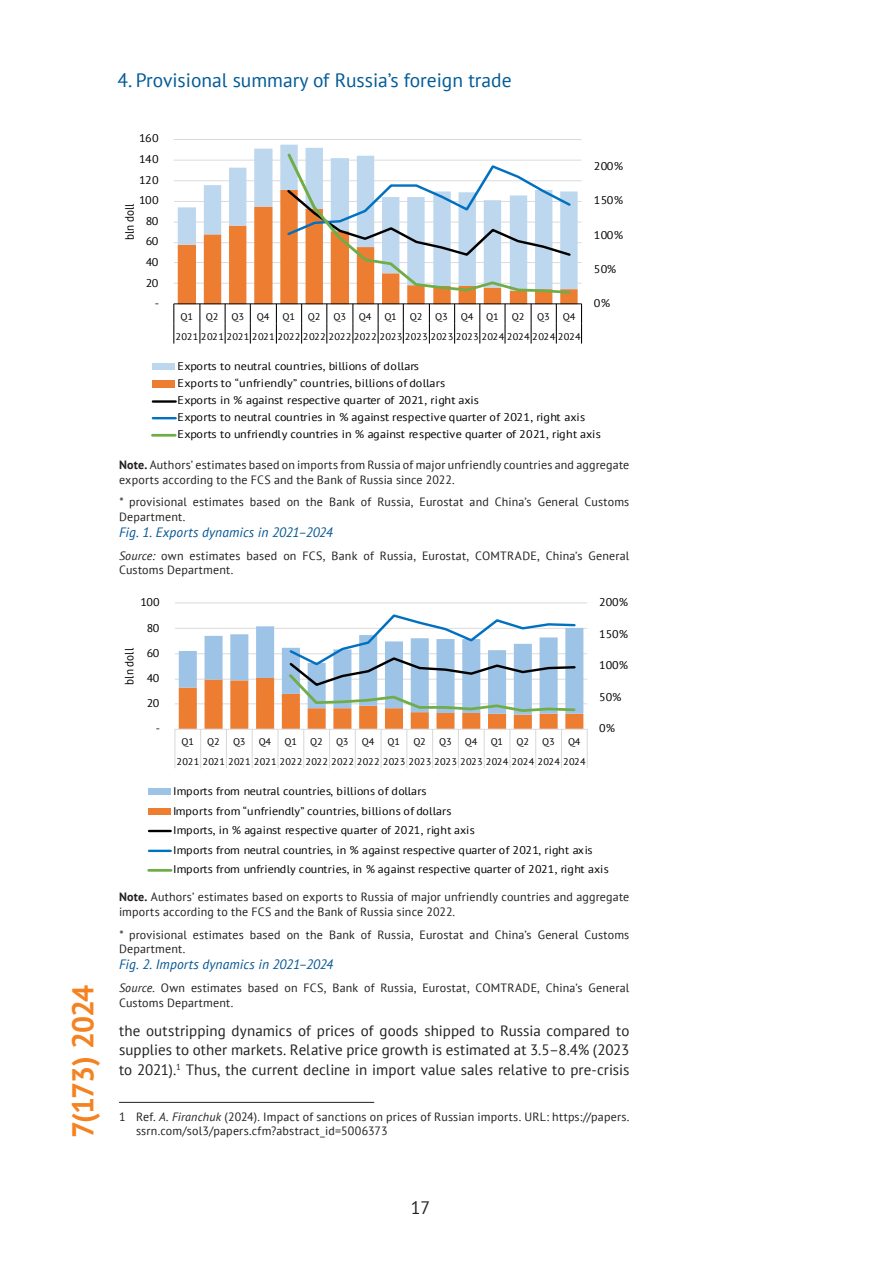
<style>
.page{position:relative;width:893px;height:1263px;background:#fff}
.page>*{position:absolute;margin:0;border:0;box-sizing:border-box;transform-origin:0 0}
.t1{font:700 30px "PT Sans";letter-spacing:-.045em;color:#f58220}
.t2{font:19.5px "PT Sans";color:#015b97}
.t3{font:18px "PT Sans";color:#231f20}
.Основной_текст{font:15px/19.8px "PT Sans";letter-spacing:.005em;color:#231f20;text-align:justify}
.Подпись_к_рисунку{font:italic 13.5px "PT Sans";letter-spacing:.005em;color:#005493}
.t4{font:12.15px "PT Sans";letter-spacing:-.005em;color:#000;scale:.91 1}
.Подпись_под_таблицей__источник{font:12px/14.4px "PT Sans";letter-spacing:.015em;color:#231f20}
.Сноска{font:12px/14.4px "PT Sans";letter-spacing:.015em;color:#231f20}
.t5{font:12px "PT Sans";letter-spacing:-.005em;color:#000;scale:.93 1}
.t6{font:11.1px/19.5px "PT Sans";letter-spacing:.01em;color:#000;scale:1.08 1}
.t7{font:11.1px/17.1px "PT Sans";letter-spacing:.01em;color:#000;scale:1.09 1}
.t8{font:9.6px/19.6px "PT Sans";letter-spacing:.04em;color:#000;scale:1.09 1}
.t9{font:9.6px/19.6px "PT Sans";letter-spacing:.04em;color:#000;scale:1.08 1}
.t10{font:9.6px "PT Sans";letter-spacing:.01em;color:#000;scale:1.09 1}
.t11{font:9.6px "PT Sans";letter-spacing:.01em;color:#000;scale:1.08 1}
.s1{font-weight:700}
.s2{font-style:italic}
</style>
<div class="page">
<hr style="left:119px;top:1102px;width:255px;height:1px;background:#231f20">
<hr style="left:174px;top:283px;width:407px;height:1px;background:#d9d9d9">
<hr style="left:174px;top:262px;width:407px;height:1px;background:#d9d9d9">
<hr style="left:174px;top:242px;width:407px;height:1px;background:#d9d9d9">
<hr style="left:174px;top:222px;width:407px;height:1px;background:#d9d9d9">
<hr style="left:174px;top:201px;width:407px;height:1px;background:#d9d9d9">
<hr style="left:174px;top:180px;width:407px;height:1px;background:#d9d9d9">
<hr style="left:174px;top:160px;width:407px;height:1px;background:#d9d9d9">
<hr style="left:174px;top:139px;width:407px;height:1px;background:#d9d9d9">
<svg style="left:178px;top:291px;width:400px;height:12px;fill:#ed7d31"></svg>
<svg style="left:178px;top:145px;width:400px;height:146px"></svg>
<hr style="left:174px;top:303px;width:407px;height:1px;background:#000">
<svg style="left:173px;top:304px;width:1px;height:40px"></svg>
<svg style="left:199px;top:304px;width:1px;height:40px"></svg>
<svg style="left:225px;top:304px;width:1px;height:40px"></svg>
<svg style="left:250px;top:304px;width:1px;height:40px"></svg>
<svg style="left:276px;top:304px;width:1px;height:40px"></svg>
<svg style="left:301px;top:304px;width:1px;height:40px"></svg>
<svg style="left:326px;top:304px;width:1px;height:40px"></svg>
<svg style="left:352px;top:304px;width:1px;height:40px"></svg>
<svg style="left:378px;top:304px;width:1px;height:40px"></svg>
<svg style="left:403px;top:304px;width:1px;height:40px"></svg>
<svg style="left:429px;top:304px;width:1px;height:40px"></svg>
<svg style="left:454px;top:304px;width:1px;height:40px"></svg>
<svg style="left:479px;top:304px;width:1px;height:40px"></svg>
<svg style="left:505px;top:304px;width:1px;height:40px"></svg>
<svg style="left:531px;top:304px;width:1px;height:40px"></svg>
<svg style="left:556px;top:304px;width:1px;height:40px"></svg>
<svg style="left:581px;top:304px;width:1px;height:40px"></svg>
<svg style="left:285px;top:151px;width:288px;height:144px"></svg>
<div style="left:153px;top:364px;width:22px;height:6px;background:#bdd7ee"></div>
<div style="left:153px;top:380px;width:22px;height:8px;background:#ed7d31"></div>
<hr style="left:153px;top:400px;width:23px;height:3px;background:#000">
<hr style="left:153px;top:417px;width:23px;height:2px;background:#0070c0">
<hr style="left:153px;top:434px;width:22px;height:3px;background:#70ad47">
<hr style="left:175px;top:602px;width:412px;height:1px;background:#d9d9d9">
<svg style="left:174px;top:614px;width:414px;height:154px"></svg>
<div style="left:149px;top:788px;width:22px;height:7px;background:#9dc3e6"></div>
<div style="left:149px;top:808px;width:22px;height:7px;background:#ed7d31"></div>
<hr style="left:149px;top:830px;width:22px;height:2px;background:#000">
<hr style="left:149px;top:850px;width:22px;height:2px;background:#0070c0">
<hr style="left:149px;top:869px;width:22px;height:3px;background:#70ad47">
<h1 class="t1" style="left:63px;top:1137px;width:154px;rotate:-90deg">7(173) 2024</h1>
<h2 class="t2" style="left:117px;top:67px;width:396px">4. Provisional summary of Russia’s foreign trade</h2>
<p class="t7" style="left:139px;top:130px;width:20px">160</p>
<p class="t7" style="left:139px;top:150px;width:20px">140</p>
<p class="t7" style="left:139px;top:171px;width:20px">120</p>
<p class="t7" style="left:139px;top:191px;width:20px">100</p>
<p class="t4" style="left:122px;top:240px;width:42px;rotate:-90deg">bln doll</p>
<p class="t7" style="left:146px;top:212px;width:13px">80</p>
<p class="t7" style="left:146px;top:233px;width:13px">60</p>
<p class="t7" style="left:146px;top:253px;width:13px">40</p>
<p class="t7" style="left:146px;top:274px;width:13px">20</p>
<p class="t7" style="left:155px;top:295px;width:6px">-</p>
<p class="t7" style="left:594px;top:157px;width:28px">200%</p>
<p class="t7" style="left:594px;top:191px;width:28px">150%</p>
<p class="t7" style="left:594px;top:226px;width:28px">100%</p>
<p class="t7" style="left:594px;top:260px;width:22px">50%</p>
<p class="t8" style="left:175px;top:307px;width:373px;text-indent:387px">Q4<br>2021 2021 2021 2021 2022 2022 2022 2022 2023 2023 2023 2023 2024 2024 2024 2024</p>
<p class="t10" style="left:180px;top:311px;width:13px">Q1</p>
<p class="t10" style="left:206px;top:311px;width:13px">Q2</p>
<p class="t10" style="left:231px;top:311px;width:13px">Q3</p>
<p class="t10" style="left:257px;top:311px;width:13px">Q4</p>
<p class="t10" style="left:282px;top:311px;width:13px">Q1</p>
<p class="t10" style="left:308px;top:311px;width:13px">Q2</p>
<p class="t10" style="left:333px;top:311px;width:13px">Q3</p>
<p class="t10" style="left:359px;top:311px;width:13px">Q4</p>
<p class="t10" style="left:384px;top:311px;width:13px">Q1</p>
<p class="t10" style="left:410px;top:311px;width:13px">Q2</p>
<p class="t10" style="left:435px;top:311px;width:13px">Q3</p>
<p class="t10" style="left:461px;top:311px;width:13px">Q4</p>
<p class="t10" style="left:486px;top:311px;width:13px">Q1</p>
<p class="t10" style="left:512px;top:311px;width:13px">Q2</p>
<p class="t10" style="left:537px;top:311px;width:13px">Q3</p>
<p class="t7" style="left:594px;top:295px;width:17px">0%</p>
<p class="t7" style="left:177px;top:357px;width:390px">Exports to neutral countries, billions of dollars<br>Exports to “unfriendly” countries, billions of dollars<br>Exports in % against respective quarter of 2021, right axis<br>Exports to neutral countries in % against respective quarter of 2021, right axis Exports to unfriendly countries in % against respective quarter of 2021, right axis</p>
<p class="Подпись_под_таблицей__источник" style="left:119px;top:457px;width:512px"><span class="s1">Note.</span> Authors’ estimates based on imports from Russia of major unfriendly countries and aggregate exports according to the FCS and the Bank of Russia since 2022.</p>
<p class="Подпись_под_таблицей__источник" style="left:119px;top:495px;width:512px"><span class="s2">*</span> provisional estimates based on the Bank of Russia, Eurostat and China’s General Customs<br>Department.</p>
<p class="Подпись_к_рисунку" style="left:119px;top:524px;width:215px">Fig. 1. Exports dynamics in 2021–2024</p>
<p class="Подпись_под_таблицей__источник" style="left:119px;top:548px;width:512px"><span class="s2">Source:</span> own estimates based on FCS, Bank of Russia, Eurostat, COMTRADE, China’s General<br>Customs Department.</p>
<p class="t6" style="left:140px;top:592px;width:19px">100</p>
<p class="t5" style="left:121px;top:685px;width:41px;rotate:-90deg">bln doll</p>
<p class="t6" style="left:147px;top:618px;width:13px">80</p>
<p class="t6" style="left:147px;top:643px;width:13px">60</p>
<p class="t6" style="left:147px;top:668px;width:13px">40</p>
<p class="t6" style="left:147px;top:693px;width:13px">20</p>
<p class="t6" style="left:156px;top:718px;width:6px">-</p>
<p class="t9" style="left:177px;top:732px;width:380px;text-indent:391px">Q4<br>2021 2021 2021 2021 2022 2022 2022 2022 2023 2023 2023 2023 2024 2024 2024 2024</p>
<p class="t11" style="left:181px;top:736px;width:13px">Q1</p>
<p class="t11" style="left:207px;top:736px;width:13px">Q2</p>
<p class="t11" style="left:233px;top:736px;width:13px">Q3</p>
<p class="t11" style="left:259px;top:736px;width:13px">Q4</p>
<p class="t11" style="left:285px;top:736px;width:13px">Q1</p>
<p class="t11" style="left:310px;top:736px;width:13px">Q2</p>
<p class="t11" style="left:336px;top:736px;width:13px">Q3</p>
<p class="t11" style="left:362px;top:736px;width:13px">Q4</p>
<p class="t11" style="left:388px;top:736px;width:13px">Q1</p>
<p class="t11" style="left:413px;top:736px;width:13px">Q2</p>
<p class="t11" style="left:439px;top:736px;width:13px">Q3</p>
<p class="t11" style="left:465px;top:736px;width:13px">Q4</p>
<p class="t11" style="left:491px;top:736px;width:13px">Q1</p>
<p class="t11" style="left:516px;top:736px;width:13px">Q2</p>
<p class="t11" style="left:542px;top:736px;width:13px">Q3</p>
<p class="t6" style="left:599px;top:592px;width:28px">200%</p>
<p class="t6" style="left:599px;top:624px;width:28px">150%</p>
<p class="t6" style="left:599px;top:655px;width:28px">100%</p>
<p class="t6" style="left:599px;top:687px;width:22px">50%</p>
<p class="t6" style="left:599px;top:718px;width:16px">0%</p>
<p class="t6" style="left:173px;top:781px;width:405px">Imports from neutral countries, billions of dollars<br>Imports from “unfriendly” countries, billions of dollars<br>Imports, in % against respective quarter of 2021, right axis<br>Imports from neutral countries, in % against respective quarter of 2021, right axis Imports from unfriendly countries, in % against respective quarter of 2021, right axis</p>
<p class="Подпись_под_таблицей__источник" style="left:119px;top:890px;width:512px"><span class="s1">Note.</span> Authors’ estimates based on exports to Russia of major unfriendly countries and aggregate imports according to the FCS and the Bank of Russia since 2022.</p>
<p class="Подпись_под_таблицей__источник" style="left:119px;top:927px;width:512px"><span class="s2">*</span> provisional estimates based on the Bank of Russia, Eurostat and China’s General Customs<br>Department.</p>
<p class="Подпись_к_рисунку" style="left:119px;top:956px;width:216px">Fig. 2. Imports dynamics in 2021–2024</p>
<p class="Подпись_под_таблицей__источник" style="left:119px;top:980px;width:512px"><span class="s2">Source.</span> Own estimates based on FCS, Bank of Russia, Eurostat, COMTRADE, China’s General<br>Customs Department.</p>
<p class="Основной_текст" style="left:119px;top:1020px;width:512px">the outstripping dynamics of prices of goods shipped to Russia compared to supplies to other markets. Relative price growth is estimated at 3.5–8.4% (2023 to 2021).<sup>1</sup> Thus, the current decline in import value sales relative to pre-crisis</p>
<p class="Сноска" style="left:136px;top:1109px;width:495px;text-indent:-17px">1 Ref. <span class="s2">A. Firanchuk</span> (2024). Impact of sanctions on prices of Russian imports. URL: https://papers. ssrn.com/sol3/papers.cfm?abstract_id=5006373</p>
<h3 class="t3" style="left:411px;top:1196px;width:21px">17</h3>
</div>
